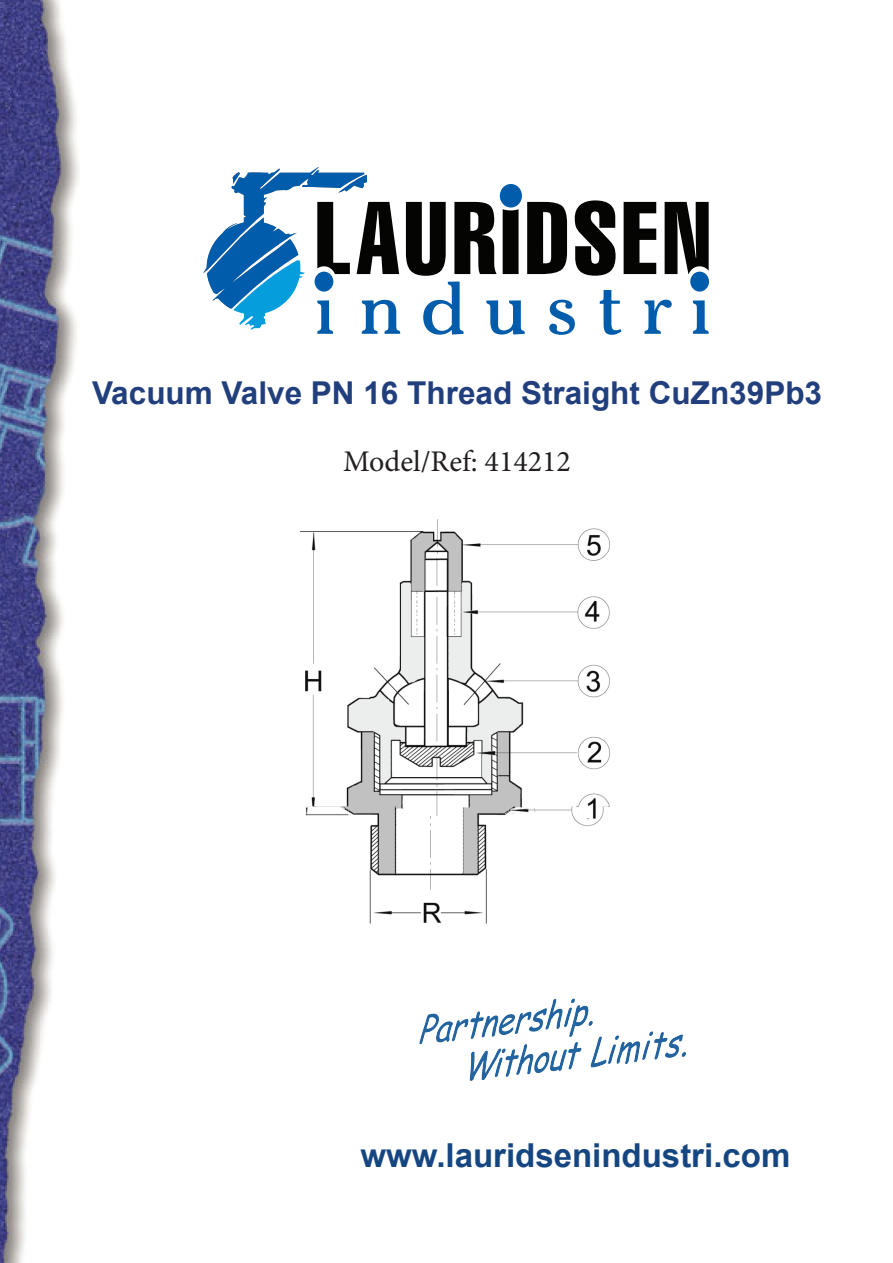
<style>
.page{position:relative;width:893px;height:1263px;background:#fff}
.page>*{position:absolute;margin:0;border:0;box-sizing:border-box;transform-origin:0 0}
.t1{font:700 33px "Arial";color:#154681}
.t2{font:700 31.5px "Arial";color:#213e7d}
.t3{font:30px "Minion Pro";color:#231f20}
</style>
<div class="page">
<img style="left:0;top:0;width:79px;height:1263px">
<img style="left:419px;top:998px;width:267px;height:83px">
<svg style="left:203px;top:167px;width:506px;height:168px"></svg>
<img style="left:300px;top:519px;width:310px;height:405px">
<p class="t2" style="left:92px;top:372px;width:731px">Vacuum Valve PN 16 Thread Straight CuZn39Pb3</p>
<p class="t3" style="left:343px;top:441px;width:229px">Model/Ref: 414212</p>
<p class="t1" style="left:361px;top:1133px;width:431px">www.lauridsenindustri.com</p>
</div>
